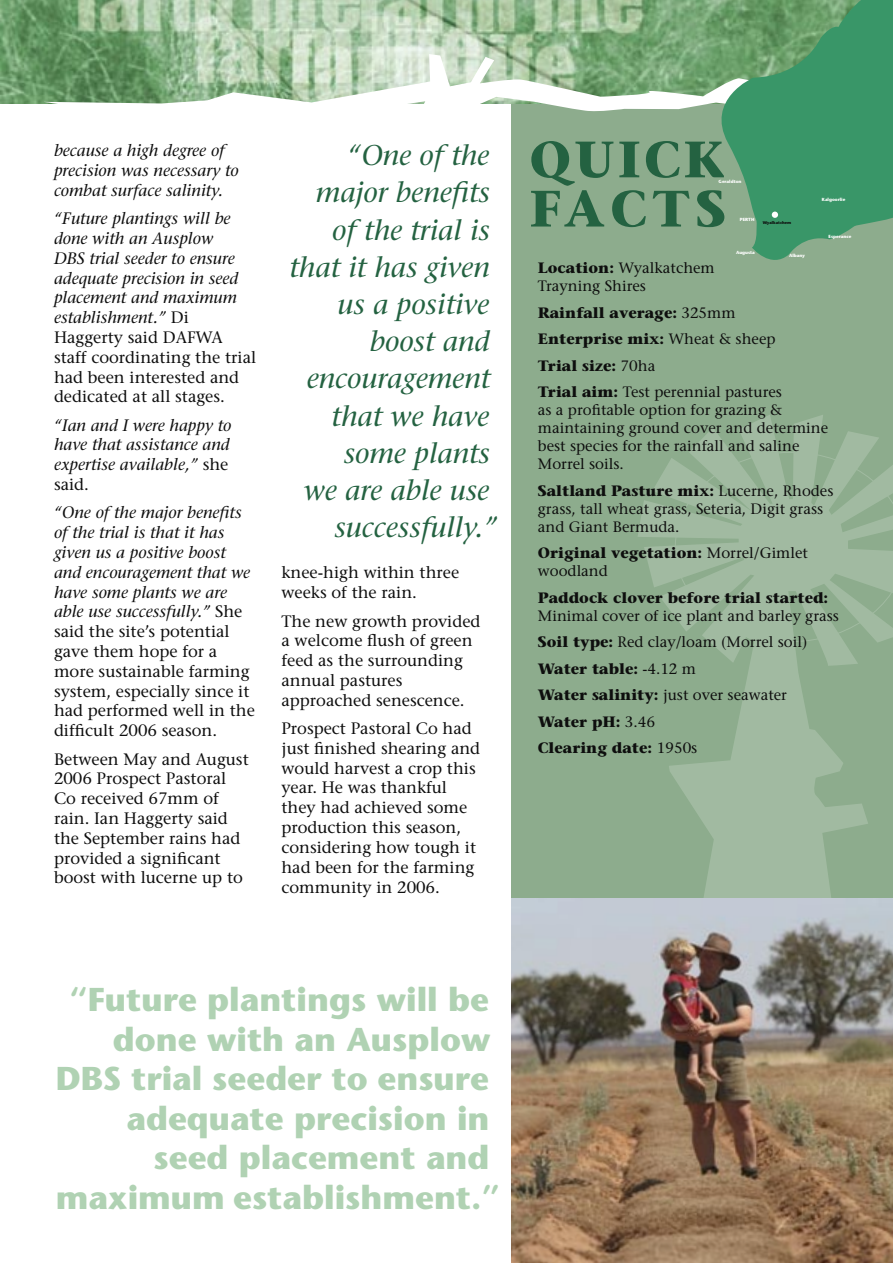
<style>
.page{position:relative;width:893px;height:1263px;background:#fff}
.page>*{position:absolute;margin:0;border:0;box-sizing:border-box;transform-origin:0 0}
.t1{font:700 51px/49.2px "Stone Serif";letter-spacing:.075em;color:#246241}
.t2{font:700 33px "Stone Sans";color:#b0d2b3}
.t3{font:italic 28.5px/37.2px "Stone Serif";color:#246241;text-align:right}
.t4{font:16.5px/19.8px "Stone Serif";color:#0e0e0e}
.t5{font:italic 16.5px/19.8px "Stone Serif";color:#0e0e0e}
.t6{font:15px/18px "Stone Serif";color:#0e0e0e}
.t7{font:700 15px "Stone Serif";color:#0e0e0e}
.t8{font:700 4.5px "Stone Sans";color:#fff}
.t9{font:700 4.05px "Stone Sans";color:#0e0e0e}
.s1{font-style:normal}
.s2{font-style:italic}
.s3{font-weight:700}
.s4{font-weight:400}
</style>
<div class="page">
<div style="left:511px;top:0;width:382px;height:961px;background:#8dac8d"></div>
<svg style="left:638px;top:415px;width:241px;height:483px"></svg>
<svg style="left:675px;top:452px;width:218px;height:190px"></svg>
<img style="left:0;top:0;width:719px;height:103px">
<svg style="left:44px;top:24px;width:675px;height:88px"></svg>
<img style="left:512px;top:898px;width:381px;height:365px">
<svg style="left:719px;top:0;width:174px;height:260px;fill:#399668"></svg>
<svg style="left:772px;top:212px;width:6px;height:6px"></svg>
<p class="t5" style="left:54px;top:141px;width:186px">because a high degree of precision was necessary to combat surface salinity.</p>
<p class="t5" style="left:54px;top:209px;width:204px">“Future plantings will be done with an Ausplow<br>DBS trial seeder to ensure adequate precision in seed placement and maximum establishment.” <span class="s1">Di<br>Haggerty said DAFWA staff coordinating the trial had been interested and dedicated at all stages.</span></p>
<p class="t5" style="left:54px;top:415px;width:179px">“Ian and I were happy to have that assistance and expertise available,” <span class="s1">she said.</span></p>
<p class="t4" style="left:54px;top:503px;width:202px"><span class="s2">“One of the major benefits of the trial is that it has given us a positive boost and encouragement that we have some plants we are able use successfully.”</span> She said the site’s potential gave them hope for a more sustainable farming system, especially since it had performed well in the difficult 2006 season.</p>
<p class="t4" style="left:54px;top:749px;width:196px">Between May and August<br>2006 Prospect Pastoral<br>Co received 67mm of rain. Ian Haggerty said the September rains had provided a significant boost with lucerne up to</p>
<p class="t3" style="left:289px;top:137px;width:209px">“One of the major benefits<br>of the trial is that it has given us a positive boost and encouragement that we have some plants<br>we are able use successfully.”</p>
<p class="t4" style="left:281px;top:563px;width:179px">knee-high within three weeks of the rain.</p>
<p class="t4" style="left:281px;top:611px;width:201px">The new growth provided a welcome flush of green feed as the surrounding annual pastures approached senescence.</p>
<p class="t4" style="left:281px;top:718px;width:200px">Prospect Pastoral Co had just finished shearing and would harvest a crop this year. He was thankful they had achieved some production this season, considering how tough it had been for the farming community in 2006.</p>
<p class="t1" style="left:529px;top:134px;width:198px">QUICK<br>FACTS</p>
<p class="t8" style="left:719px;top:179px;width:24px">Geraldton</p>
<p class="t8" style="left:740px;top:217px;width:16px">PERTH</p>
<p class="t9" style="left:763px;top:220px;width:30px">Wyalkatchem</p>
<p class="t8" style="left:736px;top:250px;width:20px">Augusta</p>
<p class="t8" style="left:789px;top:253px;width:17px">Albany</p>
<p class="t8" style="left:822px;top:197px;width:25px">Kalgoorlie</p>
<p class="t8" style="left:829px;top:233px;width:24px">Esperance</p>
<p class="t6" style="left:538px;top:259px;width:178px"><span class="s3">Location:</span> Wyalkatchem<br>Trayning Shires</p>
<p class="t7" style="left:538px;top:303px;width:199px">Rainfall average: <span class="s4">325mm</span></p>
<p class="t7" style="left:538px;top:329px;width:239px">Enterprise mix: <span class="s4">Wheat &amp; sheep</span></p>
<p class="t7" style="left:538px;top:356px;width:119px">Trial size: <span class="s4">70ha</span></p>
<p class="t6" style="left:538px;top:383px;width:292px"><span class="s3">Trial aim:</span> Test perennial pastures<br>as a profitable option for grazing &amp; maintaining ground cover and determine best species for the rainfall and saline Morrel soils.</p>
<p class="t6" style="left:538px;top:481px;width:297px"><span class="s3">Saltland Pasture mix:</span> Lucerne, Rhodes grass, tall wheat grass, Seteria, Digit grass and Giant Bermuda.</p>
<p class="t6" style="left:538px;top:544px;width:272px"><span class="s3">Original vegetation:</span> Morrel/Gimlet woodland</p>
<p class="t6" style="left:538px;top:588px;width:303px"><span class="s3">Paddock clover before trial started:<br></span>Minimal cover of ice plant and barley grass</p>
<p class="t6" style="left:538px;top:633px;width:271px"><span class="s3">Soil type:</span> Red clay/loam (Morrel soil)</p>
<p class="t7" style="left:538px;top:659px;width:160px">Water table: <span class="s4">-4.12 m</span></p>
<p class="t6" style="left:538px;top:686px;width:251px"><span class="s3">Water salinity:</span> just over seawater</p>
<p class="t7" style="left:538px;top:712px;width:119px">Water pH: <span class="s4">3.46</span></p>
<p class="t7" style="left:538px;top:738px;width:161px">Clearing date: <span class="s4">1950s</span></p>
<p class="t2" style="left:70px;top:980px;width:421px">“Future plantings will be</p>
<p class="t2" style="left:113px;top:1019px;width:379px">done with an Ausplow</p>
<p class="t2" style="left:56px;top:1059px;width:435px">DBS trial seeder to ensure</p>
<p class="t2" style="left:126px;top:1098px;width:365px">adequate precision in</p>
<p class="t2" style="left:154px;top:1138px;width:337px">seed placement and</p>
<p class="t2" style="left:56px;top:1178px;width:446px">maximum establishment.”</p>
</div>
